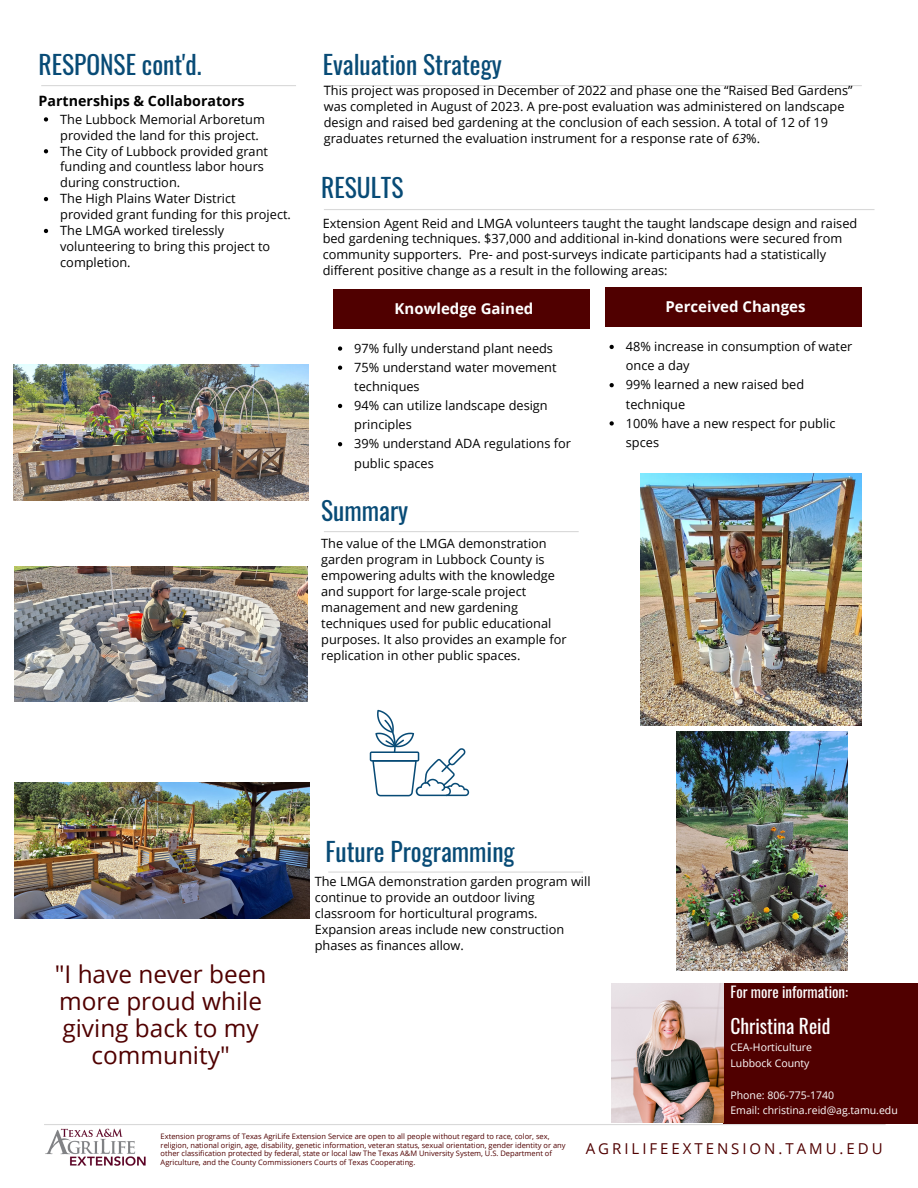
<style>
.page{position:relative;width:918px;height:1188px;background:#fff}
.page>*{position:absolute;margin:0;border:0;box-sizing:border-box;transform-origin:0 0}
.t1{font:25.5px "Oswald";color:#084b76}
.t2{font:24.3px/27px "Open Sans";color:#500000;text-align:center}
.t3{font:19.5px "Oswald";color:#fff}
.t4{font:700 15px "Open Sans";color:#fff}
.t5{font:15px "Open Sans";letter-spacing:.2em;color:#500000}
.t6{font:15px "Oswald";color:#fff}
.t7{font:700 14.25px "Open Sans";color:#000}
.t8{font:12.75px/15.9px "Open Sans";color:#000}
.t9{font:10.5px "Open Sans";color:#fff}
.t10{font:7.5px/8.7px "Open Sans";color:#500000}
.s1{font-style:italic}
</style>
<div class="page">
<hr style="left:41px;top:85px;width:255px;height:1px;background:#d9d9d9">
<hr style="left:324px;top:209px;width:551px;height:1px;background:#d9d9d9">
<hr style="left:324px;top:531px;width:255px;height:1px;background:#d9d9d9">
<hr style="left:328px;top:872px;width:255px;height:1px;background:#d9d9d9">
<hr style="left:44px;top:1124px;width:842px;height:1px;background:#d9d9d9">
<img style="left:45px;top:1128px;width:101px;height:38px">
<div style="left:723px;top:983px;width:195px;height:141px;background:#500000"></div>
<hr style="left:324px;top:85px;width:538px;height:1px;background:#d9d9d9">
<svg style="left:338px;top:346px;width:4px;height:5px"></svg>
<svg style="left:338px;top:366px;width:4px;height:4px"></svg>
<svg style="left:338px;top:404px;width:4px;height:4px"></svg>
<svg style="left:338px;top:442px;width:4px;height:4px"></svg>
<div style="left:333px;top:289px;width:257px;height:40px;background:#500000"></div>
<img style="left:612px;top:983px;width:111px;height:140px">
<svg style="left:610px;top:345px;width:4px;height:4px"></svg>
<svg style="left:610px;top:383px;width:4px;height:4px"></svg>
<svg style="left:610px;top:421px;width:4px;height:5px"></svg>
<div style="left:605px;top:288px;width:256px;height:39px;background:#500000"></div>
<img style="left:13px;top:364px;width:295px;height:136px">
<img style="left:15px;top:783px;width:294px;height:136px">
<svg style="left:370px;top:710px;width:99px;height:86px"></svg>
<img style="left:640px;top:473px;width:222px;height:252px">
<img style="left:676px;top:732px;width:171px;height:238px">
<img style="left:15px;top:566px;width:292px;height:135px">
<svg style="left:44px;top:117px;width:4px;height:5px"></svg>
<svg style="left:44px;top:149px;width:4px;height:4px"></svg>
<svg style="left:44px;top:197px;width:4px;height:4px"></svg>
<svg style="left:44px;top:229px;width:4px;height:4px"></svg>
<p class="t1" style="left:39px;top:45px;width:164px">RESPONSE cont'd.</p>
<p class="t7" style="left:39px;top:90px;width:208px">Partnerships &amp; Collaborators</p>
<p class="t8" style="left:60px;top:111px;width:206px">The Lubbock Memorial Arboretum provided the land for this project.</p>
<p class="t8" style="left:60px;top:143px;width:209px">The City of Lubbock provided grant funding and countless labor hours during construction.</p>
<p class="t8" style="left:60px;top:190px;width:232px">The High Plains Water District provided grant funding for this project.</p>
<p class="t8" style="left:60px;top:222px;width:212px">The LMGA worked tirelessly volunteering to bring this project to completion.</p>
<p class="t1" style="left:323px;top:45px;width:181px">Evaluation Strategy</p>
<p class="t8" style="left:324px;top:82px;width:530px">This project was proposed in December of 2022 and phase one the “Raised Bed Gardens” was completed in August of 2023. A pre-post evaluation was administered on landscape design and raised bed gardening at the conclusion of each session. A total of 12 of 19 graduates returned the evaluation instrument for a response rate of <span class="s1">63</span>%.</p>
<p class="t1" style="left:321px;top:168px;width:84px">RESULTS</p>
<p class="t8" style="left:323px;top:215px;width:536px">Extension Agent Reid and LMGA volunteers taught the taught landscape design and raised bed gardening techniques. $37,000 and additional in-kind donations were secured from community supporters. Pre- and post-surveys indicate participants had a statistically different positive change as a result in the following areas:</p>
<p class="t4" style="left:395px;top:298px;width:140px">Knowledge Gained</p>
<p class="t4" style="left:666px;top:296px;width:142px">Perceived Changes</p>
<p class="t8" style="left:354px;top:340px;width:200px">97% fully understand plant needs</p>
<p class="t8" style="left:354px;top:357px;width:204px;line-height:19px">75% understand water movement techniques</p>
<p class="t8" style="left:354px;top:396px;width:195px;line-height:19.2px">94% can utilize landscape design principles</p>
<p class="t8" style="left:354px;top:434px;width:218px;line-height:19px">39% understand ADA regulations for public spaces</p>
<p class="t1" style="left:321px;top:491px;width:88px">Summary</p>
<p class="t8" style="left:321px;top:536px;width:247px">The value of the LMGA demonstration garden program in Lubbock County is empowering adults with the knowledge and support for large-scale project management and new gardening techniques used for public educational purposes. It also provides an example for replication in other public spaces.</p>
<p class="t8" style="left:626px;top:337px;width:228px;line-height:19.2px">48% increase in consumption of water once a day</p>
<p class="t8" style="left:626px;top:375px;width:180px;line-height:19px">99% learned a new raised bed technique</p>
<p class="t8" style="left:626px;top:413px;width:211px;line-height:19px">100% have a new respect for public spces</p>
<p class="t2" style="left:55px;top:960px;width:213px">"I have never been more proud while giving back to my community"</p>
<p class="t1" style="left:326px;top:831px;width:191px">Future Programming</p>
<p class="t8" style="left:315px;top:873px;width:277px">The LMGA demonstration garden program will continue to provide an outdoor living classroom for horticultural programs.<br>Expansion areas include new construction phases as finances allow.</p>
<p class="t6" style="left:730px;top:980px;width:119px">For more information:</p>
<p class="t3" style="left:730px;top:1011px;width:101px">Christina Reid</p>
<p class="t9" style="left:730px;top:1040px;width:83px">CEA-Horticulture</p>
<p class="t9" style="left:730px;top:1056px;width:81px">Lubbock County</p>
<p class="t9" style="left:730px;top:1087px;width:105px">Phone: 806-775-1740</p>
<p class="t9" style="left:730px;top:1103px;width:169px">Email: christina.reid@ag.tamu.edu</p>
<p class="t10" style="left:161px;top:1132px;width:406px">Extension programs of Texas AgriLife Extension Service are open to all people without regard to race, color, sex, religion, national origin, age, disability, genetic information, veteran status, sexual orientation, gender identity or any other classification protected by federal, state or local law The Texas A&amp;M University System, U.S. Department of Agriculture, and the County Commissioners Courts of Texas Cooperating.</p>
<p class="t5" style="left:586px;top:1138px;width:298px">AGRILIFEEXTENSION.TAMU.EDU</p>
</div>
